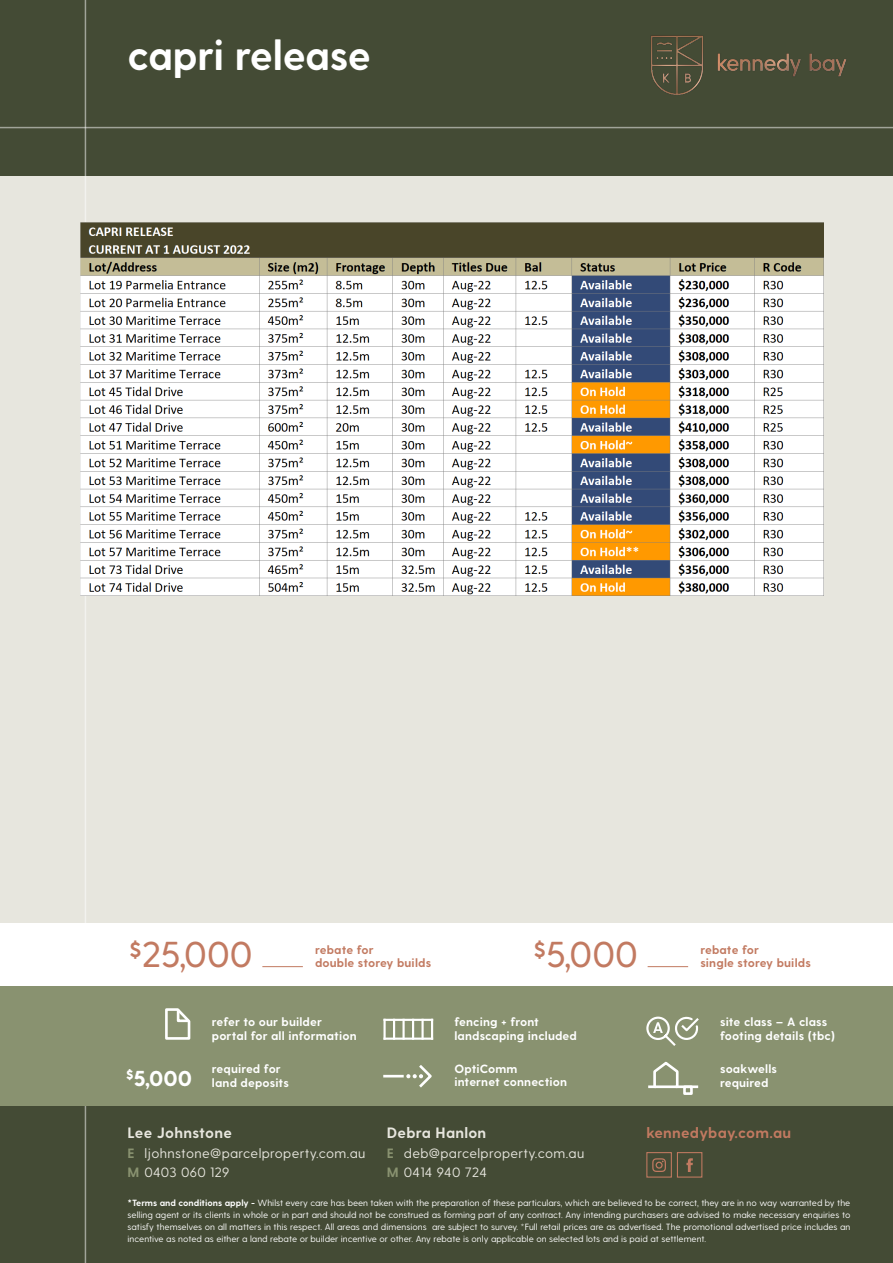
<style>
.page{position:relative;width:893px;height:1263px;background:#fff}
.page>*{position:absolute;margin:0;border:0;box-sizing:border-box;transform-origin:0 0}
.HEADING{font:700 42px "Greycliff CF";letter-spacing:-.01em;color:#fff}
._2__Heading{font:500 36px "Greycliff CF";color:#c27a61}
._2__Heading-2{font:800 21.6px "Greycliff CF";color:#fff}
._4_BODY_COPY{font:700 15px "Greycliff CF";letter-spacing:.015em;color:#e7e6de}
._4_BODY_COPY-2{font:700 15px "Greycliff CF";letter-spacing:.015em;color:#c27a61}
._4_BODY_COPY-3{font:13.5px/19.5px "Greycliff CF";letter-spacing:.025em;color:#e7e6de}
._4__Body_Copy_Bold{font:700 12px/13.5px "Greycliff CF";letter-spacing:.01em;color:#fff}
._4__Body_Copy_Bold-2{font:700 12px/13.5px "Greycliff CF";letter-spacing:.01em;color:#c27a61}
.BODY_COPY{font:9px/12px "Greycliff CF";color:#fff;text-align:justify}
.s1{font-weight:700;color:#899270}
.s2{font-weight:700}
</style>
<div class="page">
<div style="left:0;top:162px;width:893px;height:957px;background:#e7e6de"></div>
<div style="left:0;top:0;width:893px;height:175px;background:#444b35"></div>
<div style="left:0;top:1106px;width:893px;height:157px;background:#444b35"></div>
<div style="left:0;top:923px;width:893px;height:63px;background:#fff"></div>
<hr style="left:85px;top:0;width:1px;height:1263px;background:#fff">
<hr style="left:0;top:127px;width:893px;height:1px;background:#fff">
<img style="left:651px;top:35px;width:195px;height:60px">
<div style="left:646px;top:1152px;width:26px;height:25px;border:1px solid #c27a61"></div>
<div style="left:677px;top:1152px;width:25px;height:25px;border:1px solid #c27a61"></div>
<svg style="left:686px;top:1158px;width:7px;height:14px"></svg>
<svg style="left:652px;top:1158px;width:14px;height:14px"></svg>
<hr style="left:262px;top:966px;width:41px;height:1px;background:#c27a61">
<hr style="left:648px;top:966px;width:40px;height:1px;background:#c27a61">
<div style="left:0;top:986px;width:893px;height:120px;background:#899270"></div>
<svg style="left:383px;top:1065px;width:49px;height:23px"></svg>
<svg style="left:646px;top:1016px;width:53px;height:30px"></svg>
<div style="left:683px;top:1085px;width:10px;height:10px;border:3px solid #fff"></div>
<svg style="left:649px;top:1061px;width:31px;height:28px"></svg>
<hr style="left:677px;top:1085px;width:20px;height:3px;background:#fff">
<hr style="left:385px;top:1019px;width:47px;height:2px;background:#fff">
<hr style="left:385px;top:1037px;width:47px;height:3px;background:#fff">
<hr style="left:383px;top:1020px;width:3px;height:19px;background:#fff">
<svg style="left:393px;top:1021px;width:2px;height:16px"></svg>
<hr style="left:402px;top:1020px;width:3px;height:19px;background:#fff">
<svg style="left:412px;top:1021px;width:2px;height:16px"></svg>
<hr style="left:421px;top:1020px;width:3px;height:19px;background:#fff">
<svg style="left:431px;top:1020px;width:2px;height:19px"></svg>
<svg style="left:165px;top:1008px;width:26px;height:32px"></svg>
<img style="left:80px;top:222px;width:743px;height:374px">
<p class="HEADING" style="left:128px;top:30px;width:245px">capri release</p>
<p class="_2__Heading" style="left:130px;top:933px;width:124px"><sup>$</sup>25,000</p>
<p class="_4__Body_Copy_Bold-2" style="left:700px;top:943px;width:112px">rebate for<br>single storey builds</p>
<p class="_2__Heading" style="left:534px;top:933px;width:105px"><sup>$</sup>5,000</p>
<p class="_4__Body_Copy_Bold-2" style="left:315px;top:943px;width:118px">rebate for<br>double storey builds</p>
<p class="_2__Heading-2" style="left:126px;top:1065px;width:67px"><sup>$</sup>5,000</p>
<p class="_4__Body_Copy_Bold" style="left:212px;top:1016px;width:146px">refer to our builder portal for all information</p>
<p class="_4__Body_Copy_Bold" style="left:454px;top:1016px;width:124px">fencing + front landscaping included</p>
<p class="_4__Body_Copy_Bold" style="left:212px;top:1062px;width:78px">required for land deposits</p>
<p class="_4__Body_Copy_Bold" style="left:454px;top:1062px;width:114px">OptiComm<br>internet connection</p>
<p class="_4__Body_Copy_Bold" style="left:720px;top:1015px;width:117px">site class – A class footing details (tbc)</p>
<p class="_4__Body_Copy_Bold" style="left:720px;top:1063px;width:58px">soakwells required</p>
<p class="_4_BODY_COPY" style="left:128px;top:1124px;width:106px">Lee Johnstone</p>
<p class="_4_BODY_COPY-2" style="left:646px;top:1124px;width:146px">kennedybay.com.au</p>
<p class="_4_BODY_COPY-3" style="left:128px;top:1143px;width:239px"><span class="s1">E</span> ljohnstone@parcelproperty.com.au<br><span class="s1">M</span> 0403 060 129</p>
<p class="_4_BODY_COPY" style="left:387px;top:1124px;width:101px">Debra Hanlon</p>
<p class="_4_BODY_COPY-3" style="left:387px;top:1143px;width:199px"><span class="s1">E</span> deb@parcelproperty.com.au</p>
<p class="_4_BODY_COPY-3" style="left:387px;top:1163px;width:101px"><span class="s1">M</span> 0414 940 724</p>
<p class="BODY_COPY" style="left:128px;top:1197px;width:724px"><span class="s2">*Terms and conditions apply -</span> Whilst every care has been taken with the preparation of these particulars, which are believed to be correct, they are in no way warranted by the selling agent or its clients in whole or in part and should not be construed as forming part of any contract. Any intending purchasers are advised to make necessary enquiries to satisfy themselves on all matters in this respect. All areas and dimensions are subject to survey. *Full retail prices are as advertised. The promotional advertised price includes an incentive as noted as either a land rebate or builder incentive or other. Any rebate is only applicable on selected lots and is paid at settlement.</p>
</div>
